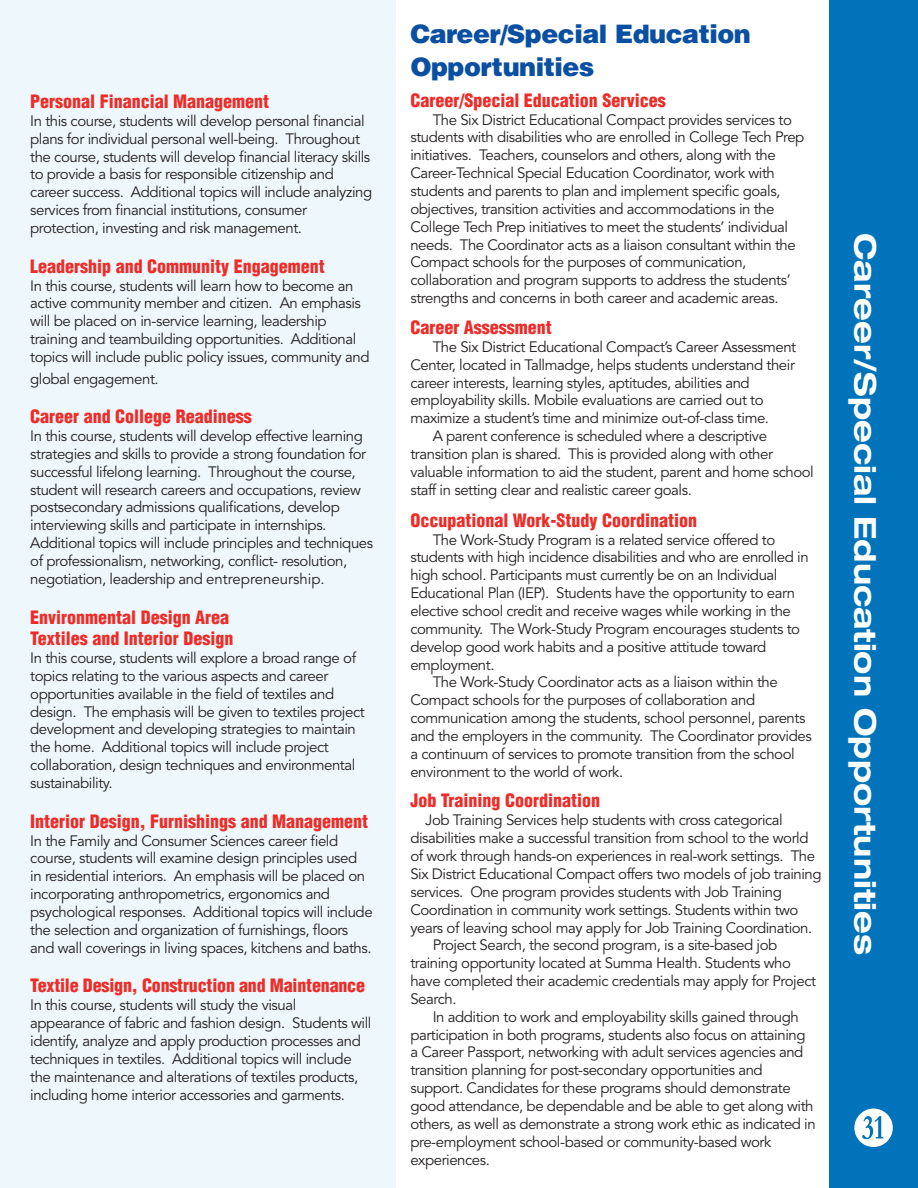
<style>
.page{position:relative;width:918px;height:1188px;background:#fff}
.page>*{position:absolute;margin:0;border:0;box-sizing:border-box;transform-origin:0 0}
.t1{font:700 expanded 30px "Helvetica 73";color:#fff}
.t2{font:900 25.5px/33px "Helvetica";letter-spacing:-.02em;color:#0a4fa2}
.t3{font:900 condensed 18px "Helvetica";color:#ee2b27}
.t4{font:15px/17.9px "Avenir LT Std";letter-spacing:-.03em;color:#231f20}
</style>
<div class="page">
<div style="left:0;top:0;width:396px;height:1188px;background:#eef7fb"></div>
<div style="left:829px;top:0;width:89px;height:1188px;background:#0073bb"></div>
<svg style="left:854px;top:1109px;width:39px;height:38px"></svg>
<p class="t3" style="left:30px;top:90px;width:241px">Personal Financial Management</p>
<p class="t4" style="left:30px;top:112px;width:342px">In this course, students will develop personal financial plans for individual personal well-being. Throughout the course, students will develop financial literacy skills to provide a basis for responsible citizenship and</p>
<p class="t4" style="left:30px;top:184px;width:344px">career success. Additional topics will include analyzing services from financial institutions, consumer</p>
<p class="t4" style="left:30px;top:219px;width:273px">protection, investing and risk management.</p>
<p class="t3" style="left:30px;top:255px;width:296px">Leadership and Community Engagement</p>
<p class="t4" style="left:30px;top:277px;width:332px">In this course, students will learn how to become an active community member and citizen. An emphasis will be placed on in-service learning, leadership</p>
<p class="t4" style="left:30px;top:330px;width:341px">training and teambuilding opportunities. Additional topics will include public policy issues, community and</p>
<p class="t4" style="left:30px;top:370px;width:130px">global engagement.</p>
<p class="t3" style="left:30px;top:405px;width:223px">Career and College Readiness</p>
<p class="t4" style="left:30px;top:427px;width:337px">In this course, students will develop effective learning strategies and skills to provide a strong foundation for successful lifelong learning. Throughout the course, student will research careers and occupations, review postsecondary admissions qualifications, develop interviewing skills and participate in internships.</p>
<p class="t4" style="left:30px;top:534px;width:344px">Additional topics will include principles and techniques of professionalism, networking, conflict- resolution, negotiation, leadership and entrepreneurship.</p>
<p class="t3" style="left:30px;top:606px;width:200px">Environmental Design Area</p>
<p class="t3" style="left:30px;top:627px;width:205px">Textiles and Interior Design</p>
<p class="t4" style="left:30px;top:649px;width:327px">In this course, students will explore a broad range of topics relating to the various aspects and career</p>
<p class="t4" style="left:30px;top:685px;width:336px">opportunities available in the field of textiles and design. The emphasis will be given to textiles project development and developing strategies to maintain the home. Additional topics will include project</p>
<p class="t4" style="left:30px;top:756px;width:327px">collaboration, design techniques and environmental sustainability.</p>
<p class="t3" style="left:30px;top:810px;width:339px">Interior Design, Furnishings and Management</p>
<p class="t4" style="left:30px;top:832px;width:336px">In the Family and Consumer Sciences career field course, students will examine design principles used in residential interiors. An emphasis will be placed on incorporating anthropometrics, ergonomics and</p>
<p class="t4" style="left:30px;top:903px;width:344px">psychological responses. Additional topics will include the selection and organization of furnishings, floors and wall coverings in living spaces, kitchens and baths.</p>
<p class="t3" style="left:30px;top:974px;width:336px">Textile Design, Construction and Maintenance</p>
<p class="t4" style="left:30px;top:997px;width:268px">In this course, students will study the visual</p>
<p class="t4" style="left:30px;top:1014px;width:343px">appearance of fabric and fashion design. Students will identify, analyze and apply production processes and techniques in textiles. Additional topics will include the maintenance and alterations of textiles products, including home interior accessories and garments.</p>
<p class="t2" style="left:410px;top:17px;width:342px">Career/Special Education<br>Opportunities</p>
<p class="t3" style="left:410px;top:89px;width:257px">Career/Special Education Services</p>
<p class="t4" style="left:410px;top:111px;width:396px;text-indent:22px">The Six District Educational Compact provides services to students with disabilities who are enrolled in College Tech Prep initiatives. Teachers, counselors and others, along with the</p>
<p class="t4" style="left:410px;top:165px;width:366px">Career-Technical Special Education Coordinator, work with</p>
<p class="t4" style="left:410px;top:182px;width:372px">students and parents to plan and implement specific goals,</p>
<p class="t4" style="left:410px;top:200px;width:366px">objectives, transition activities and accommodations in the</p>
<p class="t4" style="left:410px;top:218px;width:387px">College Tech Prep initiatives to meet the students’ individual needs. The Coordinator acts as a liaison consultant within the<br>Compact schools for the purposes of communication,</p>
<p class="t4" style="left:410px;top:272px;width:382px">collaboration and program supports to address the students’ strengths and concerns in both career and academic areas.</p>
<p class="t3" style="left:410px;top:316px;width:143px">Career Assessment</p>
<p class="t4" style="left:410px;top:338px;width:387px;text-align:right">The Six District Educational Compact’s Career Assessment<br>Center, located in Tallmadge, helps students understand their</p>
<p class="t4" style="left:410px;top:374px;width:341px">career interests, learning styles, aptitudes, abilities and</p>
<p class="t4" style="left:410px;top:392px;width:355px">employability skills. Mobile evaluations are carried out to</p>
<p class="t4" style="left:410px;top:410px;width:360px">maximize a student’s time and minimize out-of-class time.</p>
<p class="t4" style="left:433px;top:427px;width:336px">A parent conference is scheduled where a descriptive</p>
<p class="t4" style="left:410px;top:445px;width:364px">transition plan is shared. This is provided along with other</p>
<p class="t4" style="left:410px;top:463px;width:405px">valuable information to aid the student, parent and home school staff in setting clear and realistic career goals.</p>
<p class="t3" style="left:410px;top:509px;width:288px">Occupational Work-Study Coordination</p>
<p class="t4" style="left:433px;top:531px;width:344px">The Work-Study Program is a related service offered to</p>
<p class="t4" style="left:410px;top:549px;width:400px">students with high incidence disabilities and who are enrolled in high school. Participants must currently be on an Individual</p>
<p class="t4" style="left:410px;top:585px;width:386px">Educational Plan (IEP). Students have the opportunity to earn</p>
<p class="t4" style="left:410px;top:602px;width:382px">elective school credit and receive wages while working in the</p>
<p class="t4" style="left:410px;top:620px;width:391px">community. The Work-Study Program encourages students to develop good work habits and a positive attitude toward</p>
<p class="t4" style="left:410px;top:656px;width:86px">employment.</p>
<p class="t4" style="left:433px;top:674px;width:347px">The Work-Study Coordinator acts as a liaison within the</p>
<p class="t4" style="left:410px;top:692px;width:346px">Compact schools for the purposes of collaboration and</p>
<p class="t4" style="left:410px;top:709px;width:403px">communication among the students, school personnel, parents and the employers in the community. The Coordinator provides</p>
<p class="t4" style="left:410px;top:745px;width:386px">a continuum of services to promote transition from the school</p>
<p class="t4" style="left:410px;top:763px;width:214px">environment to the world of work.</p>
<p class="t3" style="left:410px;top:789px;width:191px">Job Training Coordination</p>
<p class="t4" style="left:410px;top:812px;width:413px;text-indent:15px">Job Training Services help students with cross categorical disabilities make a successful transition from school to the world of work through hands-on experiences in real-work settings. The Six District Educational Compact offers two models of job training services. One program provides students with Job Training</p>
<p class="t4" style="left:410px;top:901px;width:403px">Coordination in community work settings. Students within two years of leaving school may apply for Job Training Coordination.</p>
<p class="t4" style="left:433px;top:937px;width:346px">Project Search, the second program, is a site-based job</p>
<p class="t4" style="left:410px;top:955px;width:382px">training opportunity located at Summa Health. Students who</p>
<p class="t4" style="left:410px;top:972px;width:407px">have completed their academic credentials may apply for Project<br>Search.</p>
<p class="t4" style="left:410px;top:1008px;width:397px;text-indent:22px">In addition to work and employability skills gained through participation in both programs, students also focus on attaining a Career Passport, networking with adult services agencies and transition planning for post-secondary opportunities and</p>
<p class="t4" style="left:410px;top:1080px;width:382px">support. Candidates for these programs should demonstrate</p>
<p class="t4" style="left:410px;top:1097px;width:407px">good attendance, be dependable and be able to get along with others, as well as demonstrate a strong work ethic as indicated in</p>
<p class="t4" style="left:410px;top:1133px;width:362px">pre-employment school-based or community-based work</p>
<p class="t4" style="left:410px;top:1151px;width:81px">experiences.</p>
<p class="t1" style="left:884px;top:233px;width:723px;rotate:90deg">Career/Special Education Opportunities</p>
</div>
